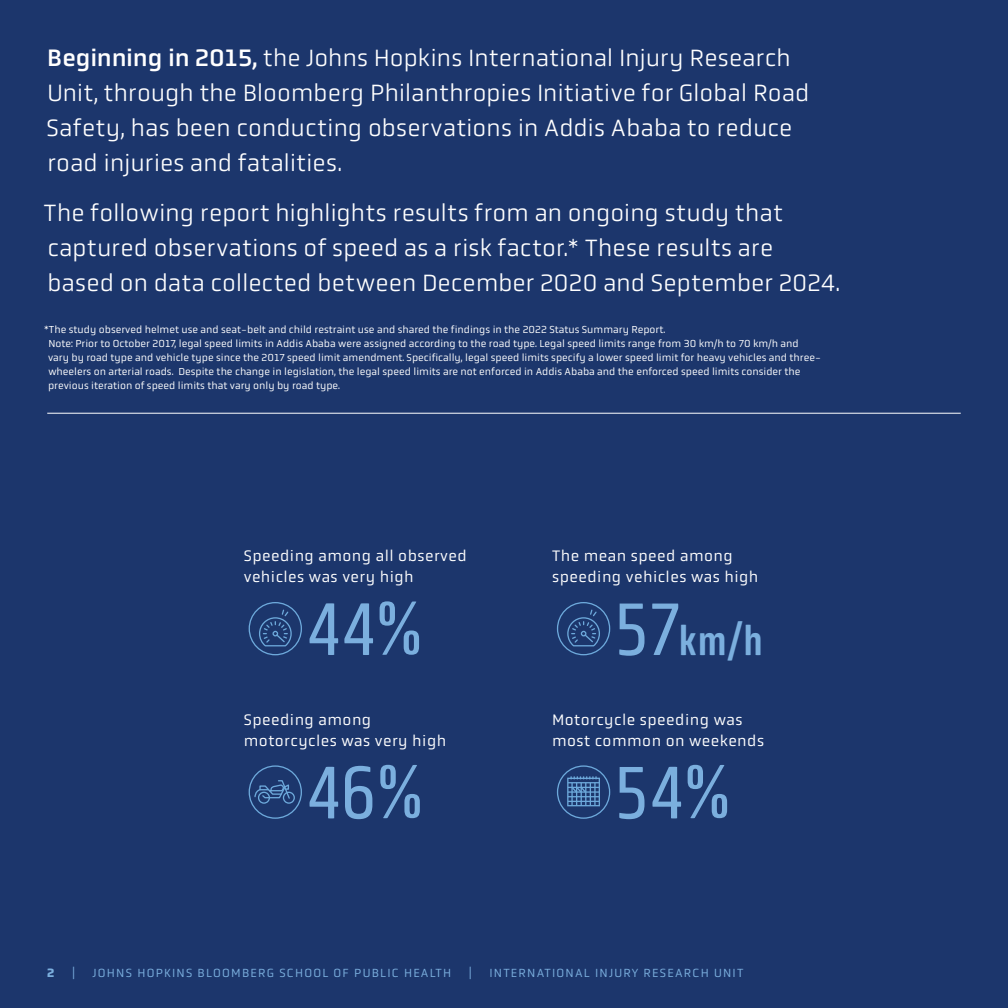
<style>
.page{position:relative;width:1008px;height:1008px;background:#1c366c}
.page>*{position:absolute;margin:0;border:0;box-sizing:border-box;transform-origin:0 0}
.t1{font:77px "Obvia Condensed";color:#7bafde}
.t2{font:42px "Obvia Condensed";color:#7bafde}
.t3{font:300 24.5px/35px "Obvia";color:#fff}
.t4{font:15.75px/21px "Obvia";letter-spacing:.03em;color:#fff}
.t5{font:12.25px "Obvia";letter-spacing:.1em;color:#7bafde}
.t6{font:700 12.25px "Obvia";color:#7bafde}
.t7{font:10.5px/14px "Obvia";color:#fff}
.s1{font-weight:400}
.s2{font-size:77px}
</style>
<div class="page">
<hr style="left:47px;top:413px;width:914px;height:1px;background:#fff">
<svg style="left:258px;top:609px;width:34px;height:38px"></svg>
<div style="left:249px;top:602px;width:53px;height:53px;border:1px solid #6da9db;border-radius:50%"></div>
<div style="left:258px;top:792px;width:12px;height:12px;border:1px solid #6da9db;border-radius:50%"></div>
<div style="left:283px;top:792px;width:12px;height:12px;border:1px solid #6da9db;border-radius:50%"></div>
<svg style="left:254px;top:780px;width:37px;height:20px"></svg>
<div style="left:249px;top:765px;width:53px;height:54px;border:1px solid #6da9db;border-radius:50%"></div>
<div style="left:567px;top:778px;width:33px;height:28px;border:1px solid #6da9db"></div>
<hr style="left:568px;top:791px;width:31px;height:2px;background:#6da9db">
<hr style="left:568px;top:787px;width:31px;height:1px;background:#6da9db">
<hr style="left:568px;top:782px;width:31px;height:1px;background:#6da9db">
<hr style="left:568px;top:796px;width:31px;height:1px;background:#6da9db">
<hr style="left:568px;top:801px;width:31px;height:1px;background:#6da9db">
<svg style="left:570px;top:776px;width:27px;height:30px"></svg>
<div style="left:557px;top:765px;width:53px;height:54px;border:1px solid #6da9db;border-radius:50%"></div>
<svg style="left:567px;top:609px;width:34px;height:38px"></svg>
<div style="left:557px;top:602px;width:53px;height:53px;border:1px solid #6da9db;border-radius:50%"></div>
<p class="t3" style="left:46px;top:40px;width:765px"><span class="s1">Beginning in 2015,</span> the Johns Hopkins International Injury Research Unit, through the Bloomberg Philanthropies Initiative for Global Road Safety, has been conducting observations in Addis Ababa to reduce road injuries and fatalities.</p>
<h3 class="t3" style="left:44px;top:196px;width:797px">The following report highlights results from an ongoing study that captured observations of speed as a risk factor.* These results are based on data collected between December 2020 and September 2024.</h3>
<p class="t7" style="left:48px;top:323px;width:774px;text-indent:-4px">*The study observed helmet use and seat-belt and child restraint use and shared the findings in the 2022 Status Summary Report.<br>Note: Prior to October 2017, legal speed limits in Addis Ababa were assigned according to the road type. Legal speed limits range from 30 km/h to 70 km/h and vary by road type and vehicle type since the 2017 speed limit amendment. Specifically, legal speed limits specify a lower speed limit for heavy vehicles and three&shy;wheelers on arterial roads. Despite the change in legislation, the legal speed limits are not enforced in Addis Ababa and the enforced speed limits consider the previous iteration of speed limits that vary only by road type.</p>
<h3 class="t4" style="left:244px;top:545px;width:225px">Speeding among all observed vehicles was very high</h3>
<h1 class="t1" style="left:308px;top:584px;width:116px">44%</h1>
<h3 class="t4" style="left:244px;top:709px;width:204px">Speeding among motorcycles was very high</h3>
<h1 class="t1" style="left:308px;top:748px;width:117px">46%</h1>
<h3 class="t4" style="left:552px;top:545px;width:208px">The mean speed among speeding vehicles was high</h3>
<h2 class="t2" style="left:616px;top:616px;width:149px"><span class="s2">57</span>km/h</h2>
<h3 class="t4" style="left:552px;top:709px;width:214px">Motorcycle speeding was most common on weekends</h3>
<h1 class="t1" style="left:616px;top:748px;width:116px">54%</h1>
<p class="t6" style="left:47px;top:965px;width:9px">2</p>
<p class="t5" style="left:72px;top:966px;width:5px">|</p>
<p class="t5" style="left:93px;top:966px;width:360px">JOHNS HOPKINS BLOOMBERG SCHOOL OF PUBLIC HEALTH</p>
<p class="t5" style="left:469px;top:966px;width:5px">|</p>
<p class="t5" style="left:489px;top:966px;width:256px">INTERNATIONAL INJURY RESEARCH UNIT</p>
</div>
